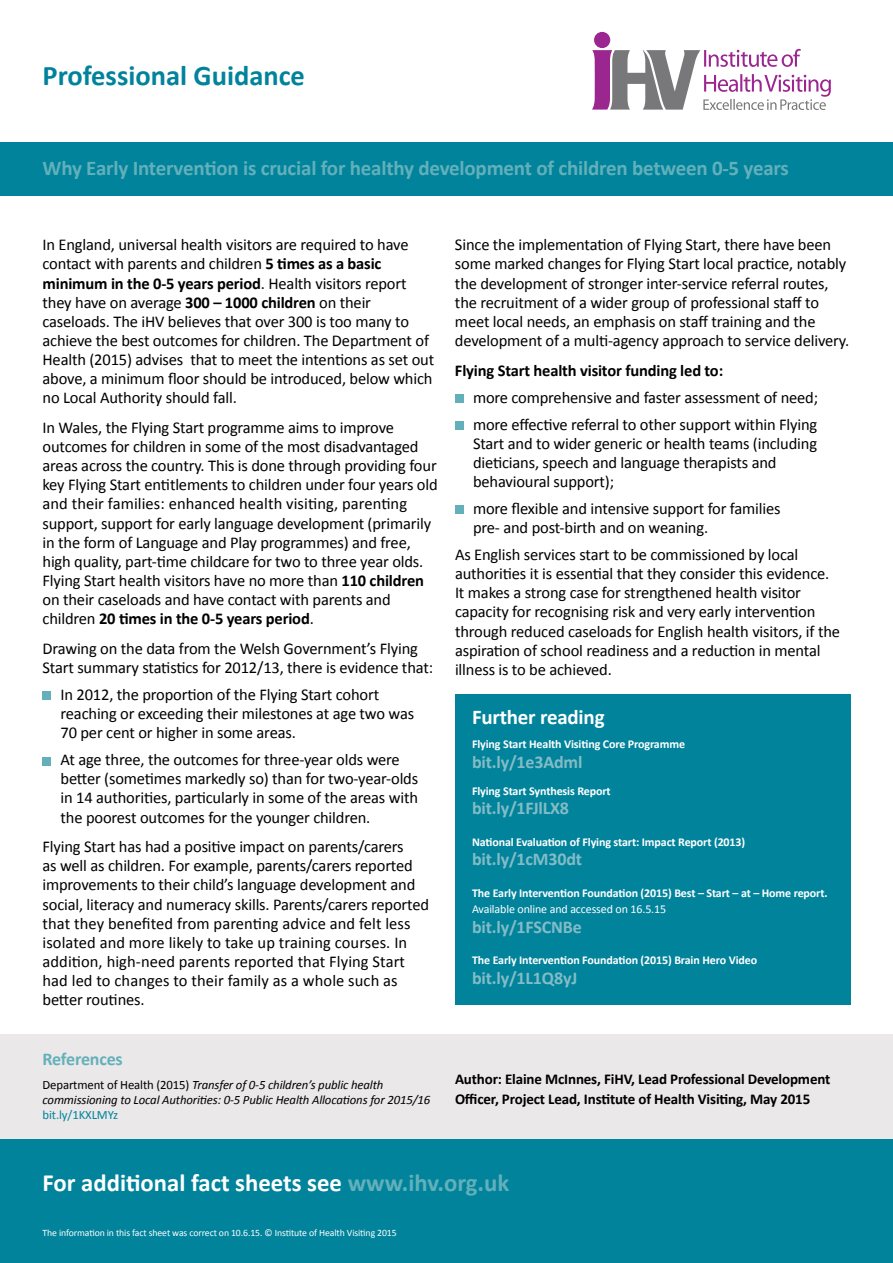
<style>
.page{position:relative;width:893px;height:1263px;background:#fff}
.page>*{position:absolute;margin:0;border:0;box-sizing:border-box;transform-origin:0 0}
.t1{font:700 28.5px "Calibri";color:#00839b}
.t2{font:700 24.75px "Calibri";color:#fff}
.t3{font:700 21px "Calibri";letter-spacing:-.01em;color:#63b0bb}
.t4{font:700 21px "Calibri";letter-spacing:-.01em;color:#fff}
.t5{font:700 18px "Calibri";letter-spacing:-.01em;color:#83bcc6}
.t6{font:700 18px "Calibri";letter-spacing:-.01em;color:#63b0bb}
.t7{font:16.5px/19px "Calibri";letter-spacing:-.01em;color:#000}
.t8{font:700 16.5px "Calibri";letter-spacing:-.01em;color:#000}
.t9{font:700 15px/20.2px "Calibri";letter-spacing:-.01em;color:#000}
.t10{font:italic 12.75px/15px "Calibri";letter-spacing:-.01em;color:#000}
.t11{font:12.75px "Calibri";letter-spacing:-.01em;color:#00839b}
.t12{font:700 12px "Calibri";letter-spacing:-.01em;color:#fff}
.t13{font:12px "Calibri";letter-spacing:-.01em;color:#fff}
.t14{font:9.75px "Calibri";letter-spacing:-.01em;color:#fff}
.s1{font-weight:700}
.s2{font-style:normal}
.s3{color:#63b0bb}
</style>
<div class="page">
<div style="left:0;top:1138px;width:893px;height:125px;background:#00839b"></div>
<div style="left:0;top:142px;width:893px;height:53px;background:#00839b"></div>
<div style="left:594px;top:32px;width:16px;height:16px;background:#9c268f;border-radius:50%"></div>
<svg style="left:592px;top:49px;width:239px;height:61px"></svg>
<div style="left:43px;top:692px;width:8px;height:8px;background:#63b0bb"></div>
<div style="left:43px;top:757px;width:8px;height:8px;background:#63b0bb"></div>
<div style="left:455px;top:394px;width:8px;height:9px;background:#63b0bb"></div>
<div style="left:455px;top:421px;width:8px;height:9px;background:#63b0bb"></div>
<div style="left:455px;top:506px;width:8px;height:8px;background:#63b0bb"></div>
<div style="left:455px;top:694px;width:395px;height:311px;background:#00839b"></div>
<div style="left:0;top:1034px;width:893px;height:104px;background:#eae8e8"></div>
<h1 class="t1" style="left:43px;top:58px;width:264px">Professional Guidance</h1>
<p class="t3" style="left:43px;top:155px;width:748px">Why Early Intervention is crucial for healthy development of children between 0-5 years</p>
<p class="t7" style="left:43px;top:235px;width:393px">In England, universal health visitors are required to have contact with parents and children <span class="s1">5 times as a basic minimum in the 0-5 years period</span>. Health visitors report they have on average <span class="s1">300 – 1000 children</span> on their caseloads. The iHV believes that over 300 is too many to achieve the best outcomes for children. The Department of Health (2015) advises that to meet the intentions as set out above, a minimum floor should be introduced, below which no Local Authority should fall.</p>
<p class="t7" style="left:43px;top:418px;width:397px">In Wales, the Flying Start programme aims to improve outcomes for children in some of the most disadvantaged areas across the country. This is done through providing four key Flying Start entitlements to children under four years old and their families: enhanced health visiting, parenting support, support for early language development (primarily in the form of Language and Play programmes) and free, high quality, part-time childcare for two to three year olds.<br>Flying Start health visitors have no more than <span class="s1">110 children </span>on their caseloads and have contact with parents and children <span class="s1">20 times in the 0-5 years period</span>.</p>
<p class="t7" style="left:43px;top:639px;width:392px">Drawing on the data from the Welsh Government’s Flying<br>Start summary statistics for 2012/13, there is evidence that:</p>
<p class="t7" style="left:61px;top:685px;width:355px">In 2012, the proportion of the Flying Start cohort reaching or exceeding their milestones at age two was<br>70 per cent or higher in some areas.</p>
<p class="t7" style="left:61px;top:750px;width:359px">At age three, the outcomes for three-year olds were better (sometimes markedly so) than for two-year-olds in 14 authorities, particularly in some of the areas with the poorest outcomes for the younger children.</p>
<p class="t7" style="left:43px;top:837px;width:388px">Flying Start has had a positive impact on parents/carers<br>as well as children. For example, parents/carers reported improvements to their child’s language development and social, literacy and numeracy skills. Parents/carers reported that they benefited from parenting advice and felt less isolated and more likely to take up training courses. In addition, high-need parents reported that Flying Start had led to changes to their family as a whole such as better routines.</p>
<p class="t7" style="left:455px;top:235px;width:396px">Since the implementation of Flying Start, there have been some marked changes for Flying Start local practice, notably the development of stronger inter-service referral routes, the recruitment of a wider group of professional staff to meet local needs, an emphasis on staff training and the development of a multi-agency approach to service delivery.</p>
<p class="t8" style="left:455px;top:359px;width:270px">Flying Start health visitor funding led to:</p>
<p class="t7" style="left:473px;top:384px;width:347px;line-height:27px">more comprehensive and faster assessment of need; more effective referral to other support within Flying</p>
<p class="t7" style="left:473px;top:434px;width:346px">Start and to wider generic or health teams (including dieticians, speech and language therapists and behavioural support);</p>
<p class="t7" style="left:473px;top:499px;width:309px">more flexible and intensive support for families pre- and post-birth and on weaning.</p>
<p class="t7" style="left:455px;top:545px;width:387px">As English services start to be commissioned by local authorities it is essential that they consider this evidence.<br>It makes a strong case for strengthened health visitor capacity for recognising risk and very early intervention through reduced caseloads for English health visitors, if the aspiration of school readiness and a reduction in mental illness is to be achieved.</p>
<p class="t4" style="left:472px;top:704px;width:134px">Further reading</p>
<p class="t12" style="left:472px;top:736px;width:215px">Flying Start Health Visiting Core Programme</p>
<p class="t5" style="left:472px;top:750px;width:112px">bit.ly/1e3Adml</p>
<p class="t12" style="left:472px;top:783px;width:140px">Flying Start Synthesis Report</p>
<p class="t5" style="left:472px;top:797px;width:98px">bit.ly/1FJlLX8</p>
<p class="t12" style="left:472px;top:834px;width:275px">National Evaluation of Flying start: Impact Report (2013)</p>
<p class="t5" style="left:472px;top:848px;width:112px">bit.ly/1cM30dt</p>
<p class="t12" style="left:472px;top:885px;width:357px">The Early Intervention Foundation (2015) Best – Start – at – Home report.</p>
<p class="t13" style="left:472px;top:902px;width:196px">Available online and accessed on 16.5.15</p>
<p class="t5" style="left:472px;top:915px;width:111px">bit.ly/1FSCNBe</p>
<p class="t12" style="left:472px;top:952px;width:287px">The Early Intervention Foundation (2015) Brain Hero Video</p>
<p class="t5" style="left:472px;top:966px;width:107px">bit.ly/1L1Q8yJ</p>
<p class="t6" style="left:43px;top:1047px;width:82px">References</p>
<p class="t10" style="left:43px;top:1076px;width:389px"><span class="s2">Department of Health (2015)</span> Transfer of 0-5 children’s public health commissioning to Local Authorities: 0-5 Public Health Allocations for 2015/16</p>
<p class="t11" style="left:43px;top:1106px;width:77px">bit.ly/1KXLMYz</p>
<p class="t9" style="left:455px;top:1069px;width:377px">Author: Elaine McInnes, FiHV, Lead Professional Development<br>Officer, Project Lead, Institute of Health Visiting, May 2015</p>
<h2 class="t2" style="left:43px;top:1167px;width:468px">For additional fact sheets see <span class="s3">www.ihv.org.uk</span></h2>
<p class="t14" style="left:43px;top:1227px;width:356px">The information in this fact sheet was correct on 10.6.15. © Institute of Health Visiting 2015</p>
</div>
